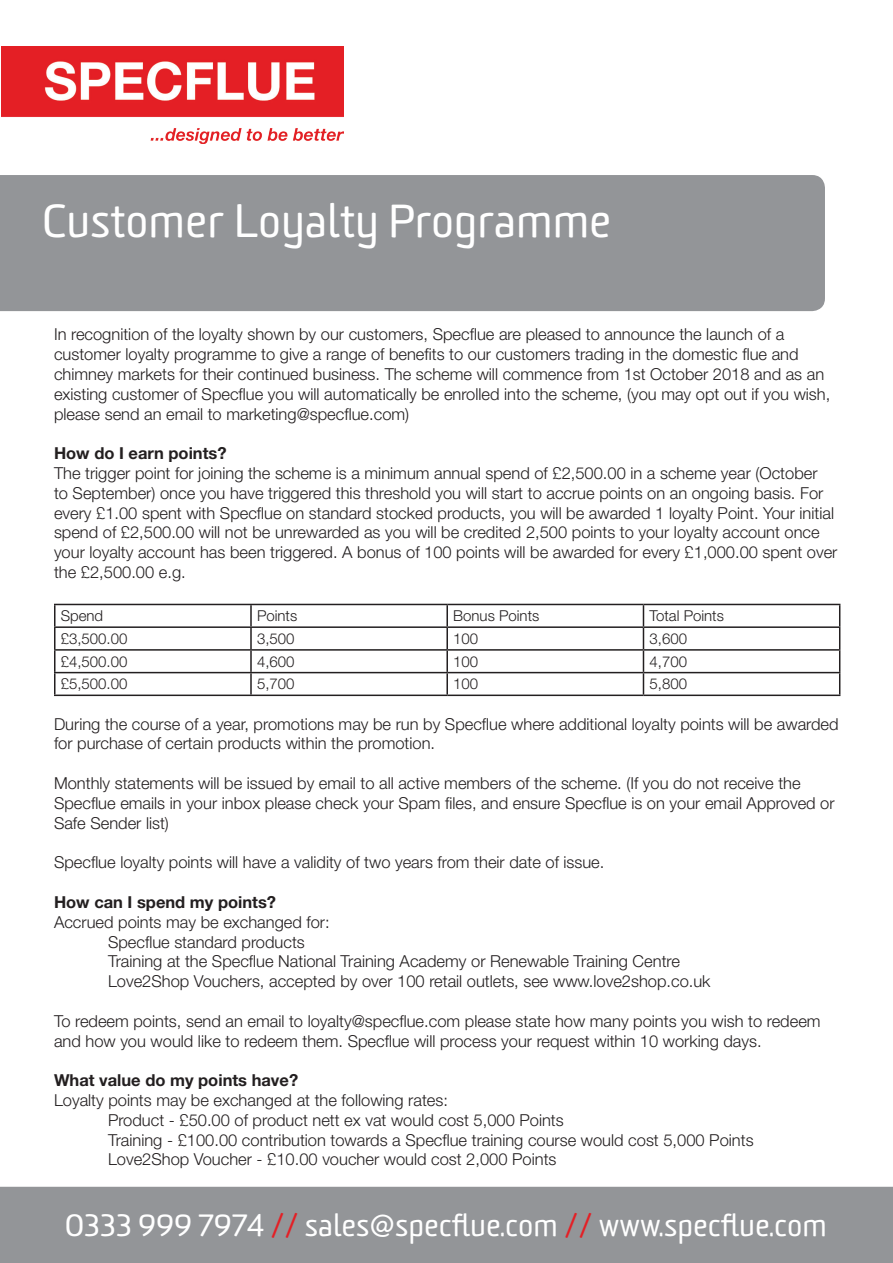
<style>
.page{position:relative;width:893px;height:1263px;background:#fff}
.page>*{position:absolute;margin:0;border:0;box-sizing:border-box;transform-origin:0 0}
.t1{font:45px "Sommet Rounded";color:#fff}
.t2{font:30px "Sommet Rounded";color:#fff}
.t3{font:300 16.5px/19.8px "Helvetica Neue LT Std";color:#231f20}
.t4{font:700 16.5px "Helvetica Neue LT Std";color:#231f20}
.t5{font:300 15px "Helvetica Neue LT Std";color:#231f20}
.s1{color:#e41f25}
</style>
<div class="page">
<div style="left:0;top:1187px;width:893px;height:76px;background:#939598"></div>
<hr style="left:54px;top:604px;width:197px;height:1px;background:#231f20">
<hr style="left:54px;top:605px;width:2px;height:21px;background:#231f20">
<hr style="left:251px;top:604px;width:196px;height:1px;background:#231f20">
<hr style="left:250px;top:605px;width:2px;height:21px;background:#231f20">
<hr style="left:447px;top:604px;width:196px;height:1px;background:#231f20">
<hr style="left:446px;top:605px;width:2px;height:21px;background:#231f20">
<hr style="left:643px;top:604px;width:197px;height:1px;background:#231f20">
<hr style="left:54px;top:626px;width:197px;height:2px;background:#231f20">
<hr style="left:54px;top:628px;width:2px;height:21px;background:#231f20">
<hr style="left:251px;top:626px;width:196px;height:2px;background:#231f20">
<hr style="left:250px;top:628px;width:2px;height:21px;background:#231f20">
<hr style="left:447px;top:626px;width:196px;height:2px;background:#231f20">
<hr style="left:446px;top:628px;width:2px;height:21px;background:#231f20">
<hr style="left:643px;top:626px;width:197px;height:2px;background:#231f20">
<hr style="left:54px;top:649px;width:197px;height:2px;background:#231f20">
<hr style="left:54px;top:651px;width:2px;height:21px;background:#231f20">
<hr style="left:251px;top:649px;width:196px;height:2px;background:#231f20">
<hr style="left:250px;top:651px;width:2px;height:21px;background:#231f20">
<hr style="left:447px;top:649px;width:196px;height:2px;background:#231f20">
<hr style="left:446px;top:651px;width:2px;height:21px;background:#231f20">
<hr style="left:643px;top:649px;width:197px;height:2px;background:#231f20">
<hr style="left:54px;top:672px;width:197px;height:1px;background:#231f20">
<hr style="left:54px;top:673px;width:2px;height:21px;background:#231f20">
<hr style="left:251px;top:672px;width:196px;height:1px;background:#231f20">
<hr style="left:250px;top:673px;width:2px;height:21px;background:#231f20">
<hr style="left:447px;top:672px;width:196px;height:1px;background:#231f20">
<hr style="left:446px;top:673px;width:2px;height:21px;background:#231f20">
<hr style="left:643px;top:672px;width:197px;height:1px;background:#231f20">
<svg style="left:643px;top:605px;width:1px;height:89px"></svg>
<svg style="left:839px;top:605px;width:1px;height:89px"></svg>
<hr style="left:54px;top:694px;width:197px;height:2px;background:#231f20">
<hr style="left:251px;top:694px;width:196px;height:2px;background:#231f20">
<hr style="left:447px;top:694px;width:196px;height:2px;background:#231f20">
<hr style="left:643px;top:694px;width:197px;height:2px;background:#231f20">
<img style="left:1px;top:47px;width:342px;height:96px">
<div style="left:0;top:175px;width:825px;height:136px;background:#939598"></div>
<p class="t1" style="left:42px;top:192px;width:571px">Customer Loyalty Programme</p>
<p class="t3" style="left:54px;top:324px;width:778px">In recognition of the loyalty shown by our customers, Specflue are pleased to announce the launch of a customer loyalty programme to give a range of benefits to our customers trading in the domestic flue and chimney markets for their continued business. The scheme will commence from 1st October 2018 and as an existing customer of Specflue you will automatically be enrolled into the scheme, (you may opt out if you wish, please send an email to marketing@specflue.com)</p>
<p class="t4" style="left:54px;top:443px;width:174px">How do I earn points?</p>
<p class="t3" style="left:54px;top:463px;width:785px">The trigger point for joining the scheme is a minimum annual spend of £2,500.00 in a scheme year (October<br>to September) once you have triggered this threshold you will start to accrue points on an ongoing basis. For every £1.00 spent with Specflue on standard stocked products, you will be awarded 1 loyalty Point. Your initial spend of £2,500.00 will not be unrewarded as you will be credited 2,500 points to your loyalty account once your loyalty account has been triggered. A bonus of 100 points will be awarded for every £1,000.00 spent over the £2,500.00 e.g.</p>
<p class="t5" style="left:61px;top:607px;width:44px">Spend</p>
<p class="t5" style="left:257px;top:607px;width:42px">Points</p>
<p class="t5" style="left:453px;top:607px;width:88px">Bonus Points</p>
<p class="t5" style="left:649px;top:607px;width:76px">Total Points</p>
<p class="t5" style="left:61px;top:629px;width:68px">£3,500.00</p>
<p class="t5" style="left:257px;top:629px;width:39px">3,500</p>
<p class="t5" style="left:453px;top:629px;width:27px">100</p>
<p class="t5" style="left:649px;top:629px;width:39px">3,600</p>
<p class="t5" style="left:61px;top:652px;width:68px">£4,500.00</p>
<p class="t5" style="left:257px;top:652px;width:39px">4,600</p>
<p class="t5" style="left:453px;top:652px;width:27px">100</p>
<p class="t5" style="left:649px;top:652px;width:39px">4,700</p>
<p class="t5" style="left:61px;top:675px;width:68px">£5,500.00</p>
<p class="t5" style="left:257px;top:675px;width:39px">5,700</p>
<p class="t5" style="left:453px;top:675px;width:27px">100</p>
<p class="t5" style="left:649px;top:675px;width:39px">5,800</p>
<p class="t3" style="left:54px;top:713px;width:786px">During the course of a year, promotions may be run by Specflue where additional loyalty points will be awarded for purchase of certain products within the promotion.</p>
<p class="t3" style="left:54px;top:773px;width:782px">Monthly statements will be issued by email to all active members of the scheme. (If you do not receive the<br>Specflue emails in your inbox please check your Spam files, and ensure Specflue is on your email Approved or<br>Safe Sender list)</p>
<p class="t3" style="left:54px;top:852px;width:552px">Specflue loyalty points will have a validity of two years from their date of issue.</p>
<p class="t4" style="left:54px;top:892px;width:224px">How can I spend my points?</p>
<p class="t3" style="left:54px;top:911px;width:277px">Accrued points may be exchanged for:</p>
<p class="t3" style="left:108px;top:931px;width:198px">Specflue standard products</p>
<p class="t3" style="left:108px;top:951px;width:573px">Training at the Specflue National Training Academy or Renewable Training Centre</p>
<p class="t3" style="left:108px;top:971px;width:604px">Love2Shop Vouchers, accepted by over 100 retail outlets, see www.love2shop.co.uk</p>
<p class="t3" style="left:54px;top:1010px;width:768px">To redeem points, send an email to loyalty@specflue.com please state how many points you wish to redeem and how you would like to redeem them. Specflue will process your request within 10 working days.</p>
<p class="t4" style="left:54px;top:1070px;width:246px">What value do my points have?</p>
<p class="t3" style="left:54px;top:1090px;width:395px">Loyalty points may be exchanged at the following rates:</p>
<p class="t3" style="left:108px;top:1109px;width:457px">Product - £50.00 of product nett ex vat would cost 5,000 Points</p>
<p class="t3" style="left:108px;top:1129px;width:647px">Training - £100.00 contribution towards a Specflue training course would cost 5,000 Points</p>
<p class="t3" style="left:108px;top:1149px;width:450px">Love2Shop Voucher - £10.00 voucher would cost 2,000 Points</p>
<p class="t2" style="left:65px;top:1205px;width:764px">0333 999 7974 <span class="s1">//</span> sales@specflue.com <span class="s1">//</span> www.specflue.com</p>
</div>
